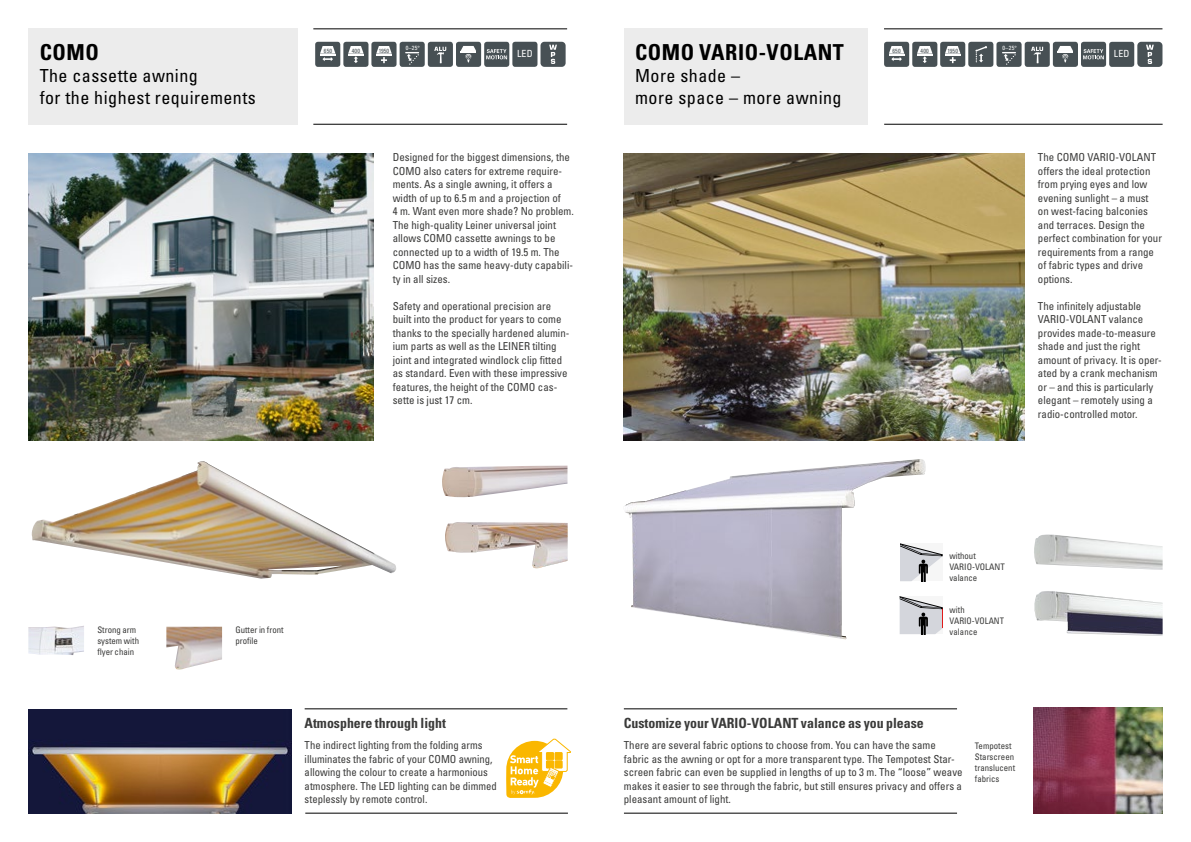
<style>
.page{position:relative;width:1191px;height:842px;background:#fff}
.page>*{position:absolute;margin:0;border:0;box-sizing:border-box;transform-origin:0 0}
.t1{font:700 condensed 22px "Univers LT Std";letter-spacing:.025em;color:#000}
.t2{font:condensed 18px/22px "Univers LT Std";letter-spacing:.025em;color:#000}
.t3{font:700 condensed 14px "Univers LT Std";color:#3a3a39}
.t4{font:condensed 11px/13.5px "Univers LT Std";color:#3a3a39}
.t5{font:condensed 9.8px "Univers LT Std";letter-spacing:.025em;color:#fff}
.t6{font:condensed 9px/11px "Univers LT Std";color:#3a3a39}
.t7{font:condensed 9px/11px "Univers LT Std";color:#3a3a39;scale:.96 1}
.t8{font:condensed 6px "Univers LT Std";letter-spacing:.025em;color:#475054}
.t9{font:condensed 6px "Univers LT Std";color:#fff}
</style>
<div class="page">
<img style="left:32px;top:461px;width:364px;height:118px">
<img style="left:445px;top:522px;width:122px;height:46px">
<img style="left:442px;top:466px;width:125px;height:31px">
<img style="left:28px;top:153px;width:345px;height:288px">
<img style="left:625px;top:459px;width:301px;height:180px">
<img style="left:1034px;top:591px;width:128px;height:45px">
<img style="left:1034px;top:534px;width:128px;height:36px">
<img style="left:624px;top:153px;width:400px;height:288px">
<div style="left:28px;top:28px;width:270px;height:97px;background:#ececec"></div>
<hr style="left:313px;top:28px;width:254px;height:1px;background:#000">
<hr style="left:313px;top:124px;width:254px;height:1px;background:#000">
<div style="left:624px;top:28px;width:243px;height:97px;background:#ececec"></div>
<hr style="left:884px;top:28px;width:278px;height:1px;background:#000">
<hr style="left:884px;top:124px;width:278px;height:1px;background:#000">
<img style="left:28px;top:626px;width:56px;height:29px">
<img style="left:166px;top:627px;width:56px;height:42px">
<div style="left:900px;top:544px;width:43px;height:37px;background:#f6f6f6"></div>
<svg style="left:900px;top:544px;width:42px;height:37px"></svg>
<svg style="left:899px;top:596px;width:44px;height:38px"></svg>
<hr style="left:624px;top:708px;width:333px;height:1px;background:#000">
<hr style="left:624px;top:813px;width:333px;height:1px;background:#000">
<img style="left:28px;top:709px;width:263px;height:105px">
<hr style="left:305px;top:708px;width:262px;height:1px;background:#000">
<hr style="left:305px;top:813px;width:263px;height:1px;background:#000">
<svg style="left:506px;top:738px;width:65px;height:60px"></svg>
<div style="left:540px;top:42px;width:25px;height:25px;background:#485155;border-radius:4px"></div>
<svg style="left:549px;top:45px;width:8px;height:19px"></svg>
<div style="left:484px;top:42px;width:25px;height:25px;background:#475054;border-radius:3px"></div>
<svg style="left:486px;top:49px;width:21px;height:11px"></svg>
<div style="left:456px;top:42px;width:25px;height:25px;background:#475054;border-radius:3px"></div>
<svg style="left:460px;top:46px;width:16px;height:17px"></svg>
<div style="left:428px;top:42px;width:25px;height:25px;background:#475054;border-radius:3px"></div>
<svg style="left:434px;top:47px;width:12px;height:16px"></svg>
<div style="left:399px;top:42px;width:26px;height:25px;background:#475054;border-radius:3px"></div>
<svg style="left:405px;top:52px;width:14px;height:13px"></svg>
<div style="left:315px;top:42px;width:25px;height:25px;background:#475054;border-radius:3px"></div>
<svg style="left:320px;top:46px;width:15px;height:15px"></svg>
<div style="left:343px;top:42px;width:25px;height:25px;background:#475054;border-radius:3px"></div>
<svg style="left:348px;top:46px;width:16px;height:17px"></svg>
<div style="left:371px;top:42px;width:25px;height:25px;background:#475054;border-radius:3px"></div>
<svg style="left:376px;top:46px;width:16px;height:17px"></svg>
<div style="left:512px;top:42px;width:25px;height:25px;background:#475054;border-radius:3px"></div>
<div style="left:884px;top:42px;width:25px;height:25px;background:#475054;border-radius:3px"></div>
<svg style="left:889px;top:46px;width:15px;height:15px"></svg>
<div style="left:912px;top:42px;width:25px;height:25px;background:#475054;border-radius:3px"></div>
<svg style="left:917px;top:46px;width:15px;height:17px"></svg>
<div style="left:940px;top:42px;width:25px;height:25px;background:#475054;border-radius:3px"></div>
<svg style="left:945px;top:46px;width:15px;height:17px"></svg>
<div style="left:1024px;top:42px;width:25px;height:25px;background:#475054;border-radius:3px"></div>
<svg style="left:1031px;top:47px;width:12px;height:16px"></svg>
<div style="left:1052px;top:42px;width:26px;height:25px;background:#475054;border-radius:3px"></div>
<svg style="left:1057px;top:46px;width:16px;height:17px"></svg>
<div style="left:1081px;top:42px;width:25px;height:25px;background:#475054;border-radius:3px"></div>
<svg style="left:1083px;top:49px;width:20px;height:11px"></svg>
<div style="left:996px;top:42px;width:25px;height:25px;background:#475054;border-radius:3px"></div>
<svg style="left:1002px;top:52px;width:14px;height:13px"></svg>
<div style="left:968px;top:42px;width:25px;height:25px;background:#475054;border-radius:3px"></div>
<svg style="left:975px;top:46px;width:12px;height:16px"></svg>
<div style="left:1137px;top:42px;width:25px;height:25px;background:#485155;border-radius:4px"></div>
<svg style="left:1146px;top:45px;width:7px;height:19px"></svg>
<div style="left:1109px;top:42px;width:25px;height:25px;background:#475054;border-radius:3px"></div>
<img style="left:1034px;top:707px;width:128px;height:106px">
<h1 class="t1" style="left:40px;top:39px;width:61px">COMO</h1>
<h2 class="t2" style="left:40px;top:64px;width:218px">The cassette awning<br>for the highest requirements</h2>
<p class="t8" style="left:324px;top:47px;width:10px">650</p>
<p class="t8" style="left:352px;top:47px;width:10px">400</p>
<p class="t8" style="left:379px;top:47px;width:12px">1950</p>
<p class="t9" style="left:406px;top:44px;width:16px">0–25°</p>
<h1 class="t1" style="left:635px;top:39px;width:210px">COMO VARIO-VOLANT</h1>
<h2 class="t2" style="left:635px;top:64px;width:208px">More shade –<br>more space – more awning</h2>
<p class="t5" style="left:517px;top:47px;width:17px">LED</p>
<p class="t8" style="left:892px;top:47px;width:10px">650</p>
<p class="t8" style="left:920px;top:47px;width:10px">400</p>
<p class="t8" style="left:947px;top:47px;width:12px">1950</p>
<p class="t9" style="left:1002px;top:44px;width:16px">0–25°</p>
<p class="t5" style="left:1113px;top:48px;width:17px">LED</p>
<p class="t4" style="left:393px;top:150px;width:183px">Designed for the biggest dimensions, the COMO also caters for extreme require&shy;ments. As a single awning, it offers a width of up to 6.5 m and a projection of<br>4 m. Want even more shade? No problem.<br>The high-quality Leiner universal joint allows COMO cassette awnings to be connected up to a width of 19.5 m. The COMO has the same heavy-duty capabili&shy;ty in all sizes.</p>
<p class="t4" style="left:393px;top:299px;width:178px">Safety and operational precision are built into the product for years to come thanks to the specially hardened alumin&shy;ium parts as well as the LEINER tilting joint and integrated windlock clip fitted as standard. Even with these impressive features, the height of the COMO cas&shy;sette is just 17 cm.</p>
<p class="t4" style="left:1038px;top:150px;width:126px">The COMO VARIO-VOLANT offers the ideal protection from prying eyes and low evening sunlight – a must on west-facing balconies and terraces. Design the perfect combination for your requirements from a range of fabric types and drive options.</p>
<p class="t4" style="left:1038px;top:299px;width:125px">The infinitely adjustable<br>VARIO-VOLANT valance provides made-to-measure shade and just the right amount of privacy. It is oper&shy;ated by a crank mechanism or – and this is particularly elegant – remotely using a radio-controlled motor.</p>
<p class="t6" style="left:97px;top:624px;width:43px">Strong arm system with flyer chain</p>
<p class="t6" style="left:235px;top:624px;width:50px">Gutter in front profile</p>
<p class="t6" style="left:949px;top:551px;width:57px">without<br>VARIO-VOLANT valance</p>
<p class="t7" style="left:949px;top:604px;width:58px">with<br>VARIO-VOLANT valance</p>
<p class="t3" style="left:305px;top:714px;width:143px">Atmosphere through light</p>
<p class="t3" style="left:624px;top:714px;width:301px">Customize your VARIO-VOLANT valance as you please</p>
<p class="t4" style="left:305px;top:738px;width:194px">The indirect lighting from the folding arms illuminates the fabric of your COMO awning, allowing the colour to create a harmonious atmosphere. The LED lighting can be dimmed steplessly by remote control.</p>
<p class="t4" style="left:624px;top:738px;width:340px">There are several fabric options to choose from. You can have the same fabric as the awning or opt for a more transparent type. The Tempotest Star&shy;screen fabric can even be supplied in lengths of up to 3 m. The “loose” weave makes it easier to see through the fabric, but still ensures privacy and offers a pleasant amount of light.</p>
<p class="t6" style="left:975px;top:740px;width:42px">Tempotest<br>Starscreen translucent fabrics</p>
</div>
